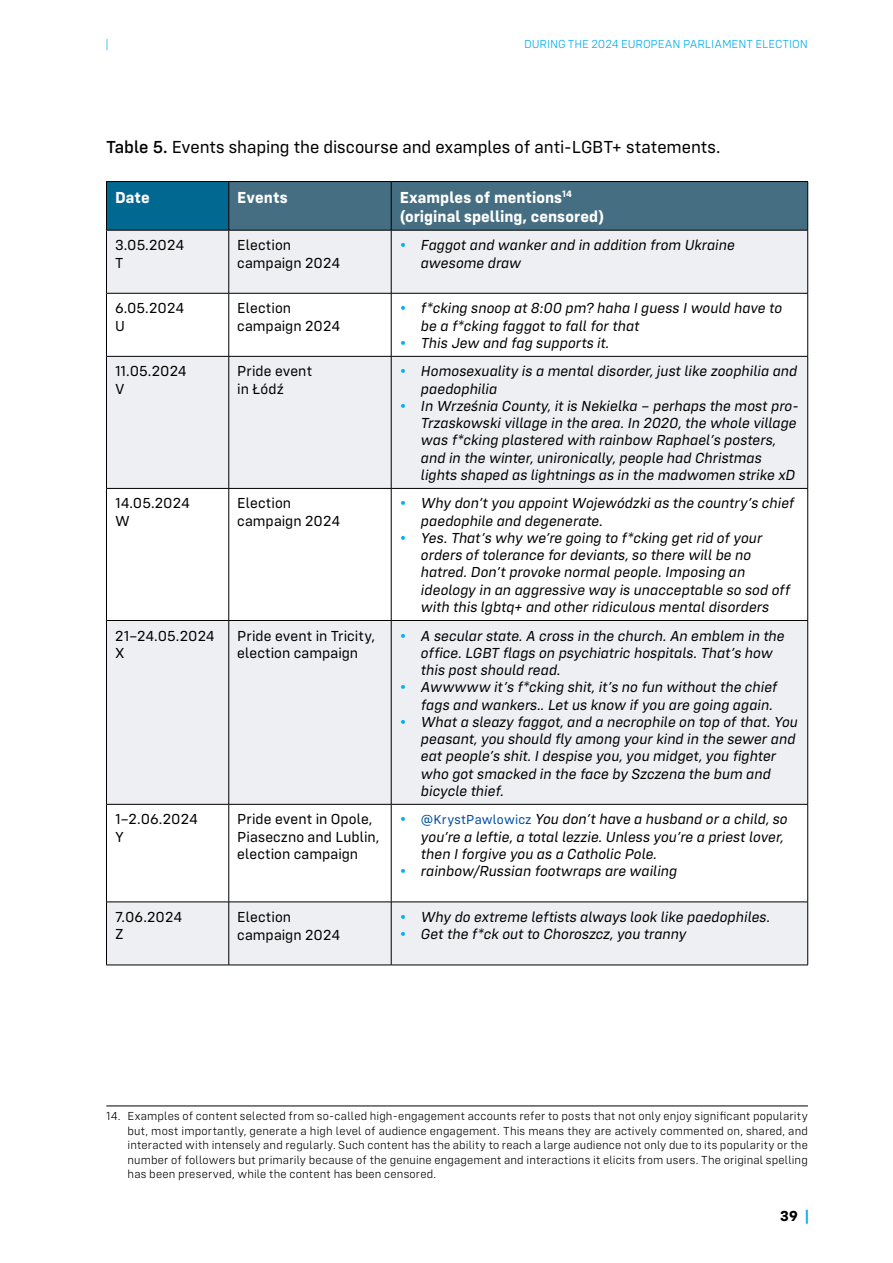
<style>
.page{position:relative;width:893px;height:1263px;background:#fff}
.page>*{position:absolute;margin:0;border:0;box-sizing:border-box;transform-origin:0 0}
.t1{font:18px "Config";letter-spacing:-.005em;color:#000}
.t2{font:700 16.5px/18.9px "Config";letter-spacing:.005em;color:#fff}
.t3{font:italic 15px/17.2px "Config";color:#000}
.tekst_12{font:15px/17.2px "Config";letter-spacing:.005em;color:#000}
.t4{font:700 15px "Config";color:#000}
.PRZYPIS{font:300 12px/14.4px "Config";letter-spacing:.015em;color:#000;text-align:justify}
.t5{font:300 12px "Config";letter-spacing:-.005em;color:#00aeef}
.s1{font-weight:500}
.s2{font-style:normal;font-size:18px;color:#00aeef}
.s3{font-style:normal;font-size:13.5px;color:#004da1}
.s4{color:#00aeef}
</style>
<div class="page">
<div style="left:106px;top:181px;width:123px;height:49px;background:#006891"></div>
<div style="left:230px;top:182px;width:577px;height:48px;background:#456e82"></div>
<svg style="left:107px;top:231px;width:700px;height:734px;fill:#edeff2"></svg>
<hr style="left:106px;top:181px;width:123px;height:1px;background:#000">
<hr style="left:106px;top:182px;width:1px;height:48px;background:#000">
<hr style="left:229px;top:181px;width:162px;height:1px;background:#000">
<hr style="left:229px;top:182px;width:1px;height:48px;background:#000">
<hr style="left:391px;top:181px;width:417px;height:1px;background:#000">
<hr style="left:391px;top:182px;width:1px;height:48px;background:#000">
<hr style="left:807px;top:182px;width:1px;height:48px;background:#000">
<hr style="left:106px;top:230px;width:123px;height:1px;background:#000">
<hr style="left:106px;top:230px;width:1px;height:63px;background:#000">
<hr style="left:229px;top:230px;width:162px;height:1px;background:#000">
<hr style="left:229px;top:230px;width:1px;height:63px;background:#000">
<hr style="left:391px;top:230px;width:417px;height:1px;background:#000">
<hr style="left:391px;top:230px;width:1px;height:63px;background:#000">
<hr style="left:807px;top:230px;width:1px;height:63px;background:#000">
<hr style="left:106px;top:293px;width:123px;height:1px;background:#000">
<hr style="left:106px;top:293px;width:1px;height:63px;background:#000">
<hr style="left:229px;top:293px;width:162px;height:1px;background:#000">
<hr style="left:229px;top:293px;width:1px;height:63px;background:#000">
<hr style="left:391px;top:293px;width:417px;height:1px;background:#000">
<hr style="left:391px;top:293px;width:1px;height:63px;background:#000">
<hr style="left:807px;top:293px;width:1px;height:63px;background:#000">
<hr style="left:106px;top:356px;width:123px;height:1px;background:#000">
<hr style="left:106px;top:356px;width:1px;height:132px;background:#000">
<hr style="left:229px;top:356px;width:162px;height:1px;background:#000">
<hr style="left:229px;top:356px;width:1px;height:132px;background:#000">
<hr style="left:391px;top:356px;width:417px;height:1px;background:#000">
<hr style="left:391px;top:356px;width:1px;height:132px;background:#000">
<hr style="left:807px;top:356px;width:1px;height:132px;background:#000">
<hr style="left:106px;top:488px;width:123px;height:1px;background:#000">
<hr style="left:106px;top:489px;width:1px;height:131px;background:#000">
<hr style="left:229px;top:488px;width:162px;height:1px;background:#000">
<hr style="left:229px;top:489px;width:1px;height:131px;background:#000">
<hr style="left:391px;top:488px;width:417px;height:1px;background:#000">
<hr style="left:391px;top:489px;width:1px;height:131px;background:#000">
<hr style="left:807px;top:489px;width:1px;height:131px;background:#000">
<hr style="left:106px;top:620px;width:123px;height:1px;background:#000">
<hr style="left:106px;top:621px;width:1px;height:183px;background:#000">
<hr style="left:229px;top:620px;width:162px;height:1px;background:#000">
<hr style="left:229px;top:621px;width:1px;height:183px;background:#000">
<hr style="left:391px;top:620px;width:417px;height:1px;background:#000">
<hr style="left:391px;top:621px;width:1px;height:183px;background:#000">
<hr style="left:807px;top:621px;width:1px;height:183px;background:#000">
<hr style="left:106px;top:804px;width:123px;height:1px;background:#000">
<hr style="left:106px;top:804px;width:1px;height:98px;background:#000">
<hr style="left:229px;top:804px;width:162px;height:1px;background:#000">
<hr style="left:229px;top:804px;width:1px;height:98px;background:#000">
<hr style="left:391px;top:804px;width:417px;height:1px;background:#000">
<hr style="left:391px;top:804px;width:1px;height:98px;background:#000">
<hr style="left:807px;top:804px;width:1px;height:98px;background:#000">
<hr style="left:106px;top:902px;width:123px;height:1px;background:#000">
<hr style="left:106px;top:902px;width:1px;height:63px;background:#000">
<hr style="left:229px;top:902px;width:162px;height:1px;background:#000">
<hr style="left:229px;top:902px;width:1px;height:63px;background:#000">
<hr style="left:391px;top:902px;width:417px;height:1px;background:#000">
<hr style="left:391px;top:902px;width:1px;height:63px;background:#000">
<hr style="left:807px;top:902px;width:1px;height:63px;background:#000">
<hr style="left:106px;top:965px;width:123px;height:1px;background:#000">
<hr style="left:229px;top:965px;width:162px;height:1px;background:#000">
<hr style="left:391px;top:965px;width:417px;height:1px;background:#000">
<hr style="left:106px;top:1106px;width:702px;height:1px;background:#000">
<p class="t5" style="left:105px;top:37px;width:5px">|</p>
<p class="t5" style="left:524px;top:37px;width:285px">DURING THE 2024 EUROPEAN PARLIAMENT ELECTION</p>
<p class="t1" style="left:106px;top:137px;width:616px"><span class="s1">Table 5.</span> Events shaping the discourse and examples of anti-LGBT+ statements.</p>
<p class="t2" style="left:115px;top:187px;width:36px">Date</p>
<p class="t2" style="left:237px;top:187px;width:52px">Events</p>
<p class="t2" style="left:400px;top:187px;width:206px">Examples of mentions<sup>14 </sup>(original spelling, censored)</p>
<p class="tekst_12" style="left:115px;top:236px;width:71px">3.05.2024</p>
<p class="tekst_12" style="left:115px;top:254px;width:10px">T</p>
<p class="tekst_12" style="left:237px;top:236px;width:55px">Election</p>
<p class="tekst_12" style="left:237px;top:254px;width:104px">campaign 2024</p>
<p class="t3" style="left:421px;top:236px;width:315px;text-indent:-21px"><span class="s2">•</span> Faggot and wanker and in addition from Ukraine awesome draw</p>
<p class="tekst_12" style="left:115px;top:300px;width:71px">6.05.2024</p>
<p class="tekst_12" style="left:115px;top:317px;width:11px">U</p>
<p class="tekst_12" style="left:237px;top:300px;width:55px">Election</p>
<p class="tekst_12" style="left:237px;top:318px;width:104px">campaign 2024</p>
<p class="t3" style="left:421px;top:300px;width:363px;text-indent:-21px"><span class="s2">•</span> f*cking snoop at 8:00 pm? haha I guess I would have to be a f*cking faggot to fall for that</p>
<p class="t3" style="left:400px;top:334px;width:211px"><span class="s2">•</span> This Jew and fag supports it.</p>
<p class="tekst_12" style="left:115px;top:363px;width:73px">11.05.2024</p>
<p class="tekst_12" style="left:115px;top:380px;width:11px">V</p>
<p class="tekst_12" style="left:237px;top:363px;width:76px">Pride event</p>
<p class="tekst_12" style="left:237px;top:380px;width:48px">in Łódź</p>
<p class="t3" style="left:421px;top:363px;width:378px;text-indent:-21px"><span class="s2">•</span> Homosexuality is a mental disorder, just like zoophilia and paedophilia</p>
<p class="t3" style="left:421px;top:397px;width:379px;text-indent:-21px"><span class="s2">•</span> In Września County, it is Nekielka – perhaps the most pro-Trzaskowski village in the area. In 2020, the whole village was f*cking plastered with rainbow Raphael’s posters, and in the winter, unironically, people had Christmas lights shaped as lightnings as in the madwomen strike xD</p>
<p class="tekst_12" style="left:115px;top:495px;width:76px">14.05.2024</p>
<p class="tekst_12" style="left:115px;top:512px;width:16px">W</p>
<p class="tekst_12" style="left:237px;top:495px;width:55px">Election</p>
<p class="tekst_12" style="left:237px;top:513px;width:104px">campaign 2024</p>
<p class="t3" style="left:421px;top:495px;width:375px;text-indent:-21px"><span class="s2">•</span> Why don’t you appoint Wojewódzki as the country’s chief paedophile and degenerate.</p>
<p class="t3" style="left:421px;top:529px;width:371px;text-indent:-21px"><span class="s2">•</span> Yes. That’s why we’re going to f*cking get rid of your orders of tolerance for deviants, so there will be no hatred. Don’t provoke normal people. Imposing an ideology in an aggressive way is unacceptable so sod off with this lgbtq+ and other ridiculous mental disorders</p>
<p class="tekst_12" style="left:115px;top:627px;width:101px">21–24.05.2024</p>
<p class="tekst_12" style="left:115px;top:644px;width:11px">X</p>
<p class="tekst_12" style="left:237px;top:627px;width:139px">Pride event in Tricity,</p>
<p class="tekst_12" style="left:237px;top:644px;width:122px">election campaign</p>
<p class="t3" style="left:421px;top:627px;width:365px;text-indent:-21px"><span class="s2">•</span> A secular state. A cross in the church. An emblem in the office. LGBT flags on psychiatric hospitals. That’s how this post should read.</p>
<p class="t3" style="left:421px;top:678px;width:358px;text-indent:-21px"><span class="s2">•</span> Awwwww it’s f*cking shit, it’s no fun without the chief fags and wankers.. Let us know if you are going again.</p>
<p class="t3" style="left:421px;top:713px;width:378px;text-indent:-21px"><span class="s2">•</span> What a sleazy faggot, and a necrophile on top of that. You peasant, you should fly among your kind in the sewer and eat people’s shit. I despise you, you midget, you fighter who got smacked in the face by Szczena the bum and bicycle thief.</p>
<p class="tekst_12" style="left:115px;top:811px;width:84px">1–2.06.2024</p>
<p class="tekst_12" style="left:115px;top:828px;width:10px">Y</p>
<p class="tekst_12" style="left:237px;top:811px;width:143px">Pride event in Opole,<br>Piaseczno and Lublin,</p>
<p class="tekst_12" style="left:237px;top:845px;width:122px">election campaign</p>
<p class="t3" style="left:421px;top:811px;width:368px;text-indent:-21px"><span class="s2">•</span> <span class="s3">@KrystPawlowicz</span> You don’t have a husband or a child, so you’re a leftie, a total lezzie. Unless you’re a priest lover, then I forgive you as a Catholic Pole.</p>
<p class="t3" style="left:400px;top:862px;width:279px"><span class="s2">•</span> rainbow/Russian footwraps are wailing</p>
<p class="tekst_12" style="left:115px;top:908px;width:69px">7.06.2024</p>
<p class="tekst_12" style="left:115px;top:925px;width:10px">Z</p>
<p class="tekst_12" style="left:237px;top:908px;width:55px">Election</p>
<p class="tekst_12" style="left:237px;top:926px;width:104px">campaign 2024</p>
<p class="t3" style="left:400px;top:908px;width:372px"><span class="s2">•</span> Why do extreme leftists always look like paedophiles.</p>
<p class="t3" style="left:400px;top:925px;width:288px"><span class="s2">•</span> Get the f*ck out to Choroszcz, you tranny</p>
<p class="PRZYPIS" style="left:128px;top:1109px;width:682px;text-indent:-21px">14. Examples of content selected from so-called high-engagement accounts refer to posts that not only enjoy significant popularity but, most importantly, generate a high level of audience engagement. This means they are actively commented on, shared, and interacted with intensely and regularly. Such content has the ability to reach a large audience not only due to its popularity or the number of followers but primarily because of the genuine engagement and interactions it elicits from users. The original spelling has been preserved, while the content has been censored.</p>
<p class="t4" style="left:780px;top:1207px;width:30px">39 <span class="s4">|</span></p>
</div>
